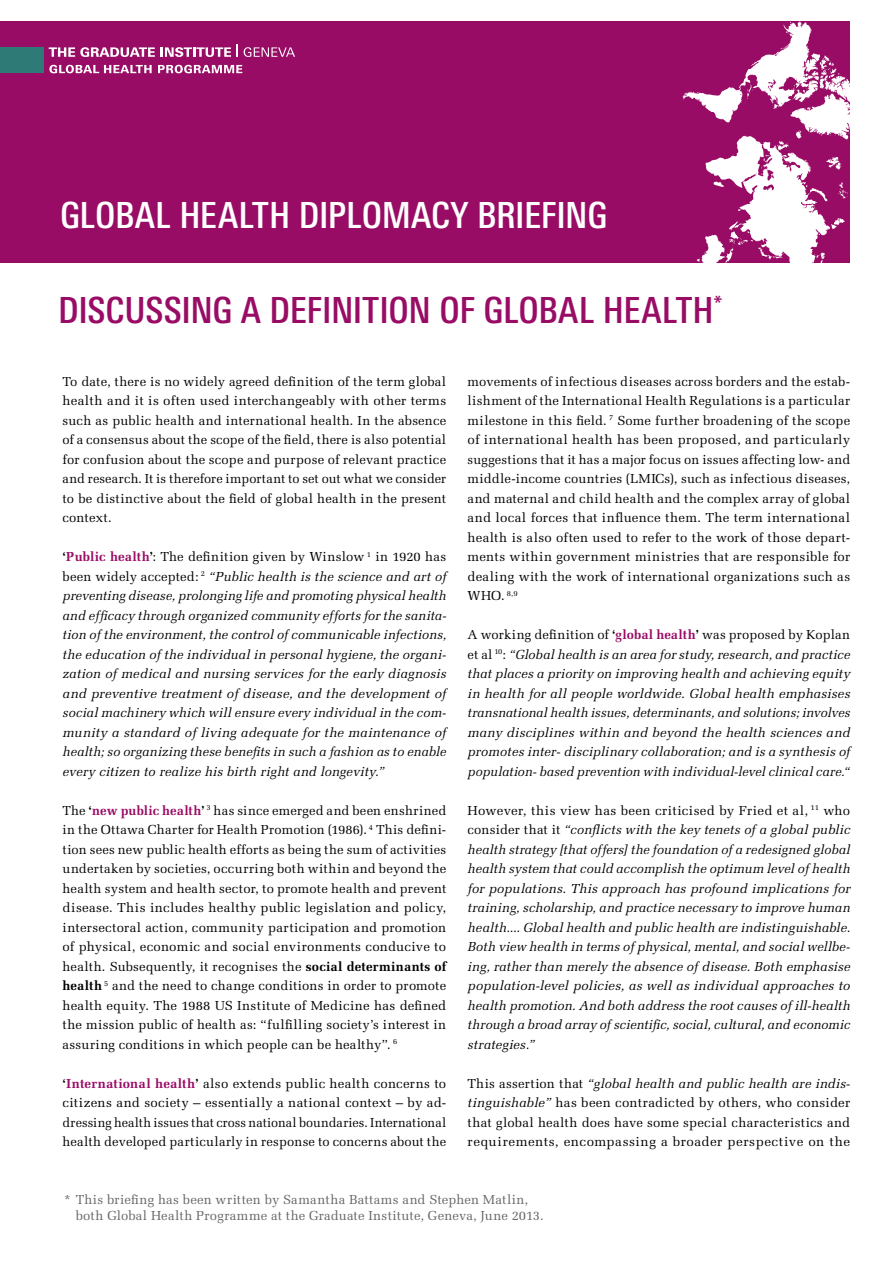
<style>
.page{position:relative;width:893px;height:1263px;background:#fff}
.page>*{position:absolute;margin:0;border:0;box-sizing:border-box;transform-origin:0 0}
.t1{font:500 condensed 36px "Linotype Univers";letter-spacing:-.005em;color:#990c65}
.t2{font:500 condensed 36px "Linotype Univers";letter-spacing:-.005em;color:#fff}
.t3{font:13.05px/19.5px "Melior";letter-spacing:.02em;color:#000;text-align:justify}
.t4{font:italic 13.05px/19.5px "Melior";letter-spacing:.01em;color:#000;text-align:justify}
.t5{font:13.05px/16.5px "Melior";letter-spacing:.015em;color:#646567}
.s1{font-weight:700;font-style:normal}
.s2{font-weight:700;font-style:normal;color:#990c65}
.s3{font-style:normal}
.s4{font-weight:700}
.s5{font-weight:700;color:#990c65}
.s6{font-style:italic}
</style>
<div class="page">
<div style="left:0;top:21px;width:850px;height:242px;background:#990c65"></div>
<svg style="left:683px;top:21px;width:167px;height:242px"></svg>
<svg style="left:49px;top:65px;width:103px;height:8px"></svg>
<svg style="left:158px;top:65px;width:84px;height:8px"></svg>
<svg style="left:49px;top:47px;width:106px;height:10px"></svg>
<svg style="left:161px;top:47px;width:70px;height:10px"></svg>
<svg style="left:237px;top:44px;width:1px;height:13px"></svg>
<svg style="left:244px;top:47px;width:51px;height:10px"></svg>
<div style="left:0;top:47px;width:43px;height:26px;background:#2d7a76"></div>
<h1 class="t2" style="left:60px;top:194px;width:549px">GLOBAL HEALTH DIPLOMACY BRIEFING</h1>
<h1 class="t1" style="left:58px;top:289px;width:666px">DISCUSSING A DEFINITION OF GLOBAL HEALTH <sup>*</sup></h1>
<p class="t3" style="left:63px;top:371px;width:385px">To date, there is no widely agreed definition of the term global health and it is often used interchangeably with other terms such as public health and international health. In the absence of a consensus about the scope of the field, there is also potential for confusion about the scope and purpose of relevant practice and research. It is therefore important to set out what we consider to be distinctive about the field of global health in the present context.</p>
<p class="t4" style="left:63px;top:547px;width:385px"><span class="s1">‘</span><span class="s2">Public health</span><span class="s1">’</span><span class="s3">: The definition given by Winslow</span> <sup>1</sup> <span class="s3">in 1920 has been widely accepted:</span> <sup>2</sup> “Public health is the science and art of preventing disease, prolonging life and promoting physical health and efficacy through organized community efforts for the sanita&shy;tion of the environment, the control of communicable infections, the education of the individual in personal hygiene, the organi&shy;zation of medical and nursing services for the early diagnosis and preventive treatment of disease, and the development of social machinery which will ensure every individual in the com&shy;munity a standard of living adequate for the maintenance of health; so organizing these benefits in such a fashion as to enable every citizen to realize his birth right and longevity.”</p>
<p class="t3" style="left:63px;top:800px;width:385px">The <span class="s4">‘</span><span class="s5">new public health</span><span class="s4">’</span> <sup>3</sup> has since emerged and been enshrined in the Ottawa Charter for Health Promotion (1986). <sup>4</sup> This defini&shy;tion sees new public health efforts as being the sum of activities undertaken by societies, occurring both within and beyond the health system and health sector, to promote health and prevent disease. This includes healthy public legislation and policy, intersectoral action, community participation and promotion of physical, economic and social environments conducive to health. Subsequently, it recognises the <span class="s4">social determinants of health</span> <sup>5</sup> and the need to change conditions in order to promote health equity. The 1988 US Institute of Medicine has defined the mission public of health as: “fulfilling society’s interest in assuring conditions in which people can be healthy”. <sup>6</sup></p>
<p class="t3" style="left:63px;top:1073px;width:385px"><span class="s4">‘</span><span class="s5">International health</span><span class="s4">’</span> also extends public health concerns to citizens and society – essentially a national context – by ad&shy;dressing health issues that cross national boundaries. International health developed particularly in response to concerns about the</p>
<p class="t3" style="left:468px;top:371px;width:384px">movements of infectious diseases across borders and the estab&shy;lishment of the International Health Regulations is a particular milestone in this field. <sup>7</sup> Some further broadening of the scope of international health has been proposed, and particularly suggestions that it has a major focus on issues affecting low- and middle-income countries (LMICs), such as infectious diseases, and maternal and child health and the complex array of global and local forces that influence them. The term international health is also often used to refer to the work of those depart&shy;ments within government ministries that are responsible for dealing with the work of international organizations such as WHO. <sup>8,9</sup></p>
<p class="t4" style="left:468px;top:625px;width:384px"><span class="s3">A working definition of</span> <span class="s1">‘</span><span class="s2">global health</span><span class="s1">’</span> <span class="s3">was proposed by Koplan et al</span> <sup>10</sup><span class="s3">:</span> “Global health is an area for study, research, and practice that places a priority on improving health and achieving equity in health for all people worldwide. Global health emphasises transnational health issues, determinants, and solutions; involves many disciplines within and beyond the health sciences and promotes inter- disciplinary collaboration; and is a synthesis of population- based prevention with individual-level clinical care.“</p>
<p class="t4" style="left:468px;top:800px;width:384px"><span class="s3">However, this view has been criticised by Fried et al,</span> <sup>11</sup> <span class="s3">who consider that it</span> “conflicts with the key tenets of a global public health strategy [that offers] the foundation of a redesigned global health system that could accomplish the optimum level of health for populations. This approach has profound implications for training, scholarship, and practice necessary to improve human health.... Global health and public health are indistinguishable.<br>Both view health in terms of physical, mental, and social wellbe&shy;ing, rather than merely the absence of disease. Both emphasise population-level policies, as well as individual approaches to health promotion. And both address the root causes of ill-health through a broad array of scientific, social, cultural, and economic strategies.”</p>
<p class="t3" style="left:468px;top:1073px;width:384px">This assertion that <span class="s6">“global health and public health are indis&shy;tinguishable”</span> has been contradicted by others, who consider that global health does have some special characteristics and requirements, encompassing a broader perspective on the</p>
<p class="t5" style="left:76px;top:1191px;width:469px;text-indent:-12px">* This briefing has been written by Samantha Battams and Stephen Matlin, both Global Health Programme at the Graduate Institute, Geneva, June 2013.</p>
</div>
